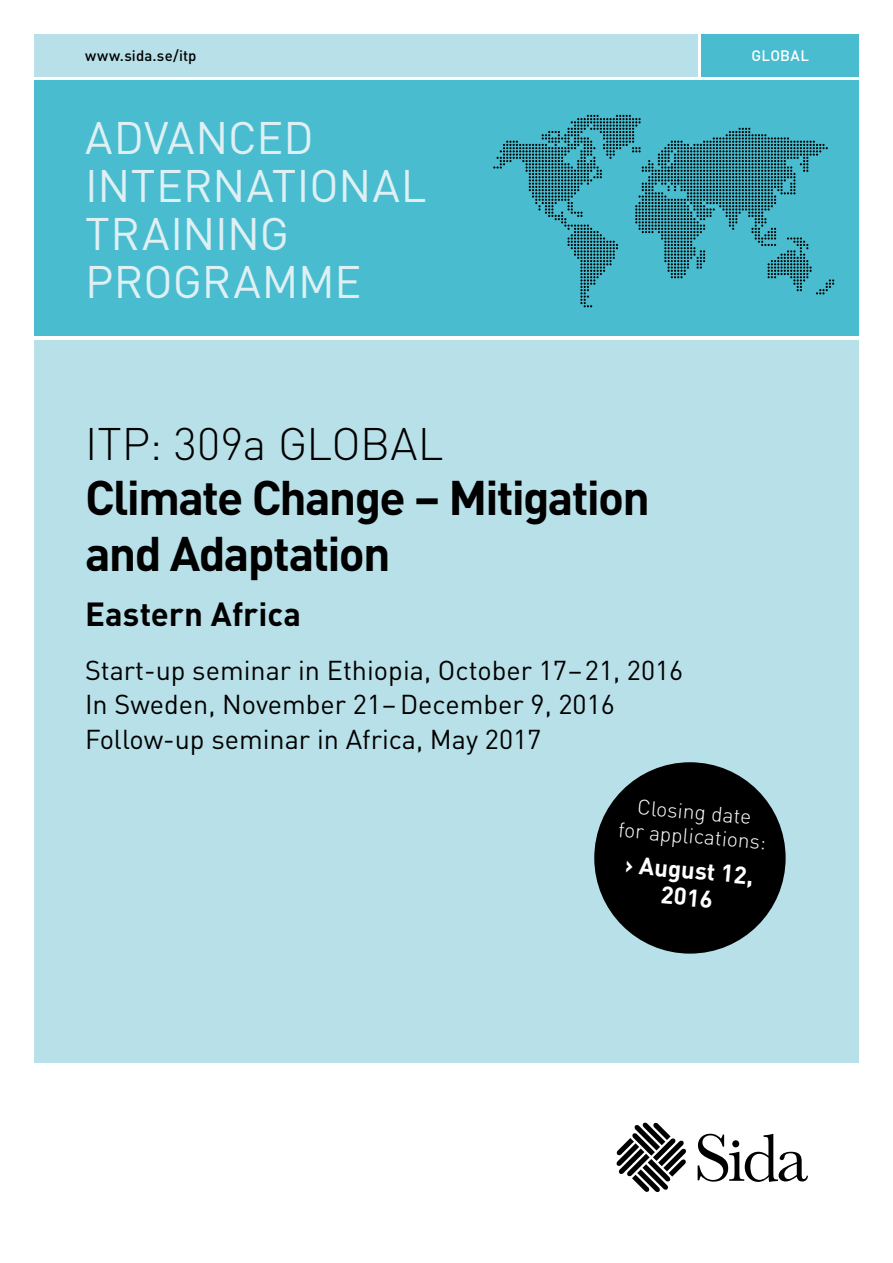
<style>
.page{position:relative;width:893px;height:1263px;background:#fff}
.page>*{position:absolute;margin:0;border:0;box-sizing:border-box;transform-origin:0 0}
.t1{font:700 48px/55.5px "DIN Pro";letter-spacing:-.04em;color:#000}
.t2{font:45px/48px "DIN Pro";color:#def0f4}
.t3{font:300 45px "DIN Pro";color:#000}
.t4{font:700 33px "DIN Pro";letter-spacing:.005em;color:#000}
.t5{font:27px/34.5px "DIN Pro";color:#000}
.t6{font:700 24px/27px "DIN Pro";color:#fff;text-align:center}
.t7{font:300 21px/24px "DIN Pro";color:#fff;text-align:center}
.t8{font:500 15px "DIN Pro";letter-spacing:.01em;color:#000}
.t9{font:500 15px "DIN Pro";letter-spacing:.02em;color:#fff}
</style>
<div class="page">
<div style="left:34px;top:34px;width:663px;height:43px;background:#b8e0e8"></div>
<div style="left:702px;top:34px;width:157px;height:43px;background:#49bdcf"></div>
<div style="left:34px;top:81px;width:825px;height:255px;background:#49bdcf"></div>
<div style="left:34px;top:340px;width:825px;height:723px;background:#b8e0e8"></div>
<svg style="left:617px;top:1123px;width:69px;height:69px"></svg>
<svg style="left:698px;top:1134px;width:110px;height:48px"></svg>
<svg style="left:493px;top:115px;width:341px;height:192px"></svg>
<div style="left:594px;top:762px;width:192px;height:192px;background:#000;border-radius:50%"></div>
<p class="t8" style="left:85px;top:45px;width:113px">www.sida.se/itp</p>
<p class="t9" style="left:751px;top:45px;width:59px">GLOBAL</p>
<h2 class="t2" style="left:85px;top:111px;width:343px">ADVANCED<br>INTERNATIONAL<br>TRAINING<br>PROGRAMME</h2>
<h2 class="t3" style="left:85px;top:413px;width:360px">ITP: 309a GLOBAL</h2>
<h1 class="t1" style="left:85px;top:468px;width:566px">Climate Change – Mitigation and Adaptation</h1>
<p class="t4" style="left:85px;top:592px;width:218px">Eastern Africa</p>
<p class="t5" style="left:85px;top:652px;width:600px">Start-up seminar in Ethiopia, October 17–21, 2016<br>In Sweden, November 21– December 9, 2016<br>Follow-up seminar in Africa, May 2017</p>
<p class="t7" style="left:622px;top:792px;width:150px;rotate:5deg">Closing date<br>for applications:</p>
<p class="t6" style="left:626px;top:850px;width:130px;rotate:5deg">› August 12,<br>2016</p>
</div>
